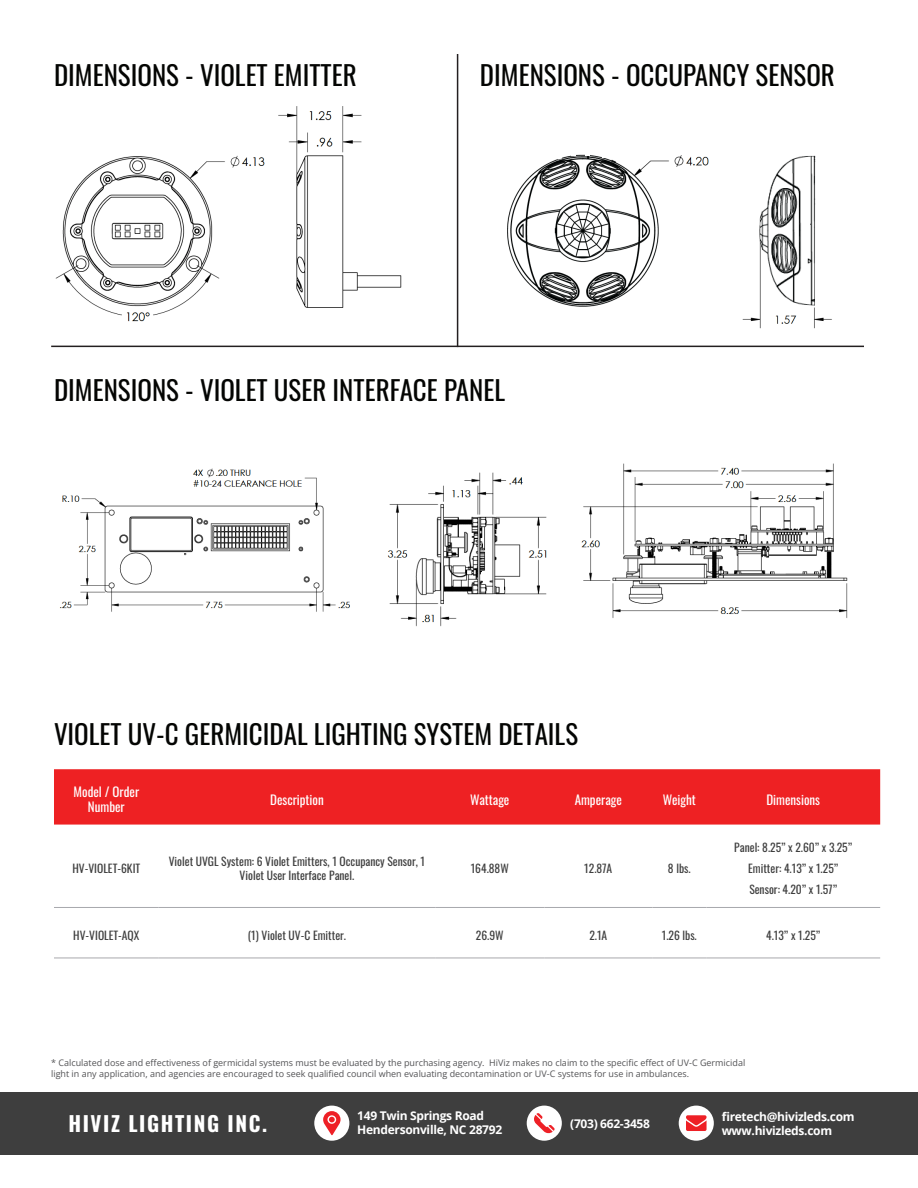
<style>
.page{position:relative;width:918px;height:1188px;background:#fff}
.page>*{position:absolute;margin:0;border:0;box-sizing:border-box;transform-origin:0 0}
.t1{font:27px "Oswald";color:#040503}
.t2{font:700 20.85px "Oswald";letter-spacing:.075em;color:#fff}
.t3{font:13.05px/15.6px "Oswald";color:#fff;text-align:center}
.Chart_Text{font:700 12px "Open Sans";letter-spacing:-.025em;color:#fff}
.t4{font:11.55px/14.4px "Oswald";color:#3e3e3e;text-align:center}
.t5{font:9px/10.8px "Open Sans";color:#535355}
</style>
<div class="page">
<div style="left:54px;top:769px;width:826px;height:56px;background:#ee2123"></div>
<hr style="left:54px;top:907px;width:105px;height:1px;background:#a8a9ad">
<hr style="left:159px;top:907px;width:276px;height:1px;background:#a8a9ad">
<hr style="left:435px;top:907px;width:109px;height:1px;background:#a8a9ad">
<hr style="left:544px;top:907px;width:108px;height:1px;background:#a8a9ad">
<hr style="left:652px;top:907px;width:54px;height:1px;background:#a8a9ad">
<hr style="left:706px;top:907px;width:174px;height:1px;background:#a8a9ad">
<hr style="left:54px;top:958px;width:105px;height:1px;background:#a8a9ad">
<hr style="left:159px;top:958px;width:276px;height:1px;background:#a8a9ad">
<hr style="left:435px;top:958px;width:109px;height:1px;background:#a8a9ad">
<hr style="left:544px;top:958px;width:108px;height:1px;background:#a8a9ad">
<hr style="left:652px;top:958px;width:54px;height:1px;background:#a8a9ad">
<hr style="left:706px;top:958px;width:174px;height:1px;background:#a8a9ad">
<img style="left:55px;top:155px;width:210px;height:167px">
<img style="left:278px;top:106px;width:124px;height:202px">
<div style="left:388px;top:81px;width:47px;height:88px;background:#fff"></div>
<hr style="left:457px;top:54px;width:1px;height:293px;background:#231f20">
<hr style="left:51px;top:346px;width:813px;height:1px;background:#231f20">
<img style="left:387px;top:472px;width:160px;height:155px">
<img style="left:59px;top:468px;width:291px;height:144px">
<img style="left:581px;top:463px;width:267px;height:155px">
<img style="left:507px;top:154px;width:152px;height:153px">
<svg style="left:602px;top:154px;width:5px;height:4px"></svg>
<svg style="left:558px;top:154px;width:4px;height:6px"></svg>
<img style="left:635px;top:154px;width:74px;height:22px">
<img style="left:742px;top:155px;width:90px;height:174px">
<img style="left:758px;top:156px;width:57px;height:150px">
<div style="left:0;top:1092px;width:918px;height:62px;background:#3e3e3e"></div>
<div style="left:314px;top:1106px;width:35px;height:35px;background:#fff;border-radius:50%"></div>
<svg style="left:323px;top:1111px;width:18px;height:24px"></svg>
<div style="left:527px;top:1106px;width:35px;height:35px;background:#fff;border-radius:50%"></div>
<svg style="left:534px;top:1113px;width:21px;height:21px"></svg>
<div style="left:679px;top:1106px;width:35px;height:35px;background:#fff;border-radius:50%"></div>
<svg style="left:686px;top:1115px;width:21px;height:16px"></svg>
<p class="t1" style="left:54px;top:51px;width:304px">DIMENSIONS - VIOLET EMITTER</p>
<p class="t1" style="left:480px;top:51px;width:356px">DIMENSIONS - OCCUPANCY SENSOR</p>
<p class="t1" style="left:54px;top:366px;width:453px">DIMENSIONS - VIOLET USER INTERFACE PANEL</p>
<p class="t1" style="left:54px;top:710px;width:526px">VIOLET UV-C GERMICIDAL LIGHTING SYSTEM DETAILS</p>
<p class="t3" style="left:74px;top:782px;width:67px">Model / Order<br>Number</p>
<p class="t3" style="left:270px;top:790px;width:55px">Description</p>
<p class="t3" style="left:470px;top:790px;width:41px">Wattage</p>
<p class="t3" style="left:575px;top:790px;width:49px">Amperage</p>
<p class="t3" style="left:663px;top:790px;width:35px">Weight</p>
<p class="t3" style="left:766px;top:790px;width:55px">Dimensions</p>
<p class="t4" style="left:72px;top:860px;width:69px">HV-VIOLET-6KIT</p>
<p class="t4" style="left:169px;top:853px;width:258px">Violet UVGL System: 6 Violet Emitters, 1 Occupancy Sensor, 1<br>Violet User Interface Panel.</p>
<p class="t4" style="left:471px;top:860px;width:40px">164.88W</p>
<p class="t4" style="left:584px;top:860px;width:29px">12.87A</p>
<p class="t4" style="left:668px;top:860px;width:24px">8 lbs.</p>
<p class="t4" style="left:734px;top:839px;width:119px">Panel: 8.25” x 2.60” x 3.25”</p>
<p class="t4" style="left:748px;top:860px;width:92px">Emitter: 4.13” x 1.25”</p>
<p class="t4" style="left:749px;top:881px;width:89px">Sensor: 4.20” x 1.57”</p>
<p class="t4" style="left:73px;top:927px;width:68px">HV-VIOLET-AQX</p>
<p class="t4" style="left:248px;top:927px;width:100px">(1) Violet UV-C Emitter.</p>
<p class="t4" style="left:476px;top:927px;width:29px">26.9W</p>
<p class="t4" style="left:589px;top:927px;width:19px">2.1A</p>
<p class="t4" style="left:662px;top:927px;width:37px">1.26 lbs.</p>
<p class="t4" style="left:766px;top:927px;width:56px">4.13” x 1.25”</p>
<p class="t5" style="left:51px;top:1057px;width:696px">* Calculated dose and effectiveness of germicidal systems must be evaluated by the purchasing agency. HiViz makes no claim to the specific effect of UV-C Germicidal light in any application, and agencies are encouraged to seek qualified council when evaluating decontamination or UV-C systems for use in ambulances.</p>
<p class="t2" style="left:69px;top:1112px;width:200px">HIVIZ LIGHTING INC.</p>
<p class="Chart_Text" style="left:357px;top:1107px;width:128px">149 Twin Springs Road</p>
<p class="Chart_Text" style="left:357px;top:1121px;width:146px">Hendersonville, NC 28792</p>
<p class="Chart_Text" style="left:570px;top:1115px;width:81px">(703) 662-3458</p>
<p class="Chart_Text" style="left:722px;top:1108px;width:134px">firetech@hivizleds.com</p>
<p class="Chart_Text" style="left:722px;top:1122px;width:112px">www.hivizleds.com</p>
</div>
